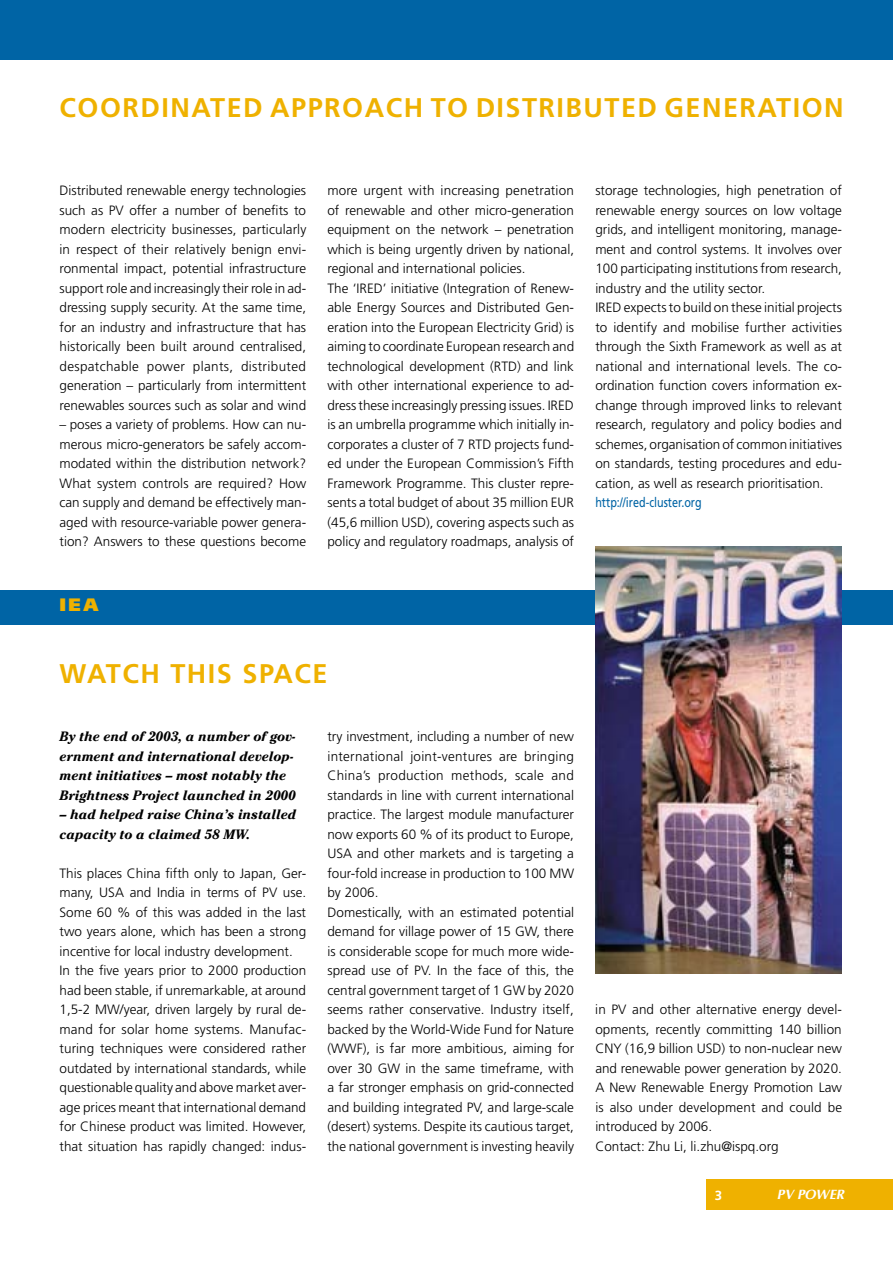
<style>
.page{position:relative;width:893px;height:1263px;background:#fff}
.page>*{position:absolute;margin:0;border:0;box-sizing:border-box;transform-origin:0 0}
.t1{font:700 27px "Frutiger";letter-spacing:.055em;color:#efb100}
.t2{font:900 18px "Frutiger";color:#efb100}
.t3{font:300 13.5px/19.5px "Frutiger";color:#000}
.t4{font:italic 700 13.5px/19.5px "Cheltenham";color:#000}
.t5{font:13.5px "Frutiger";color:#0064a5;scale:.8 1}
.t6{font:italic 700 13.5px "Optima";color:#fff}
.t7{font:700 13.2px "Frutiger";color:#fff}
</style>
<div class="page">
<div style="left:706px;top:1179px;width:187px;height:31px;background:#efb100"></div>
<div style="left:0;top:0;width:893px;height:60px;background:#0064a5"></div>
<div style="left:0;top:590px;width:893px;height:34px;background:#0064a5"></div>
<img style="left:595px;top:546px;width:247px;height:428px">
<h1 class="t1" style="left:60px;top:92px;width:786px">COORDINATED APPROACH TO DISTRIBUTED GENERATION</h1>
<p class="t3" style="left:60px;top:181px;width:248px;text-align:justify">Distributed renewable energy technologies such as PV offer a number of benefits to modern electricity businesses, particularly in respect of their relatively benign envi&shy;ronmental impact, potential infrastructure support role and increasingly their role in ad&shy;dressing supply security. At the same time, for an industry and infrastructure that has historically been built around centralised, despatchable power plants, distributed generation – particularly from intermittent renewables sources such as solar and wind</p>
<p class="t3" style="left:60px;top:415px;width:248px;text-align:justify">– poses a variety of problems. How can nu&shy;merous micro-generators be safely accom&shy;modated within the distribution network?<br>What system controls are required? How can supply and demand be effectively man&shy;aged with resource-variable power genera&shy;tion? Answers to these questions become</p>
<h2 class="t2" style="left:60px;top:594px;width:40px">IEA</h2>
<p class="t3" style="left:327px;top:181px;width:248px">more urgent with increasing penetration of renewable and other micro-generation equipment on the network – penetration which is being urgently driven by national, regional and international policies.<br>The ‘IRED’ initiative (Integration of Renew&shy;able Energy Sources and Distributed Gen&shy;eration into the European Electricity Grid) is aiming to coordinate European research and technological development (RTD) and link with other international experience to ad&shy;dress these increasingly pressing issues. IRED is an umbrella programme which initially in&shy;corporates a cluster of 7 RTD projects fund&shy;ed under the European Commission’s Fifth Framework Programme. This cluster repre&shy;sents a total budget of about 35 million EUR (45,6 million USD), covering aspects such as policy and regulatory roadmaps, analysis of</p>
<h1 class="t1" style="left:60px;top:657px;width:270px">WATCH THIS SPACE</h1>
<p class="t4" style="left:60px;top:726px;width:238px">By the end of 2003, a number of gov&shy;ernment and international develop&shy;ment initiatives – most notably the Brightness Project launched in 2000</p>
<p class="t4" style="left:60px;top:804px;width:238px">– had helped raise China’s installed capacity to a claimed 58 MW.</p>
<p class="t3" style="left:60px;top:863px;width:248px">This places China fifth only to Japan, Ger&shy;many, USA and India in terms of PV use.<br>Some 60 % of this was added in the last two years alone, which has been a strong incentive for local industry development.<br>In the five years prior to 2000 production had been stable, if unremarkable, at around 1,5-2 MW/year, driven largely by rural de&shy;mand for solar home systems. Manufac&shy;turing techniques were considered rather outdated by international standards, while questionable quality and above market aver&shy;age prices meant that international demand for Chinese product was limited. However, that situation has rapidly changed: indus-</p>
<p class="t3" style="left:327px;top:727px;width:248px">try investment, including a number of new international joint-ventures are bringing China’s production methods, scale and standards in line with current international practice. The largest module manufacturer now exports 60 % of its product to Europe, USA and other markets and is targeting a four-fold increase in production to 100 MW by 2006.<br>Domestically, with an estimated potential demand for village power of 15 GW, there is considerable scope for much more wide&shy;spread use of PV. In the face of this, the central government target of 1 GW by 2020 seems rather conservative. Industry itself, backed by the World-Wide Fund for Nature (WWF), is far more ambitious, aiming for over 30 GW in the same timeframe, with a far stronger emphasis on grid-connected and building integrated PV, and large-scale (desert) systems. Despite its cautious target, the national government is investing heavily</p>
<p class="t3" style="left:595px;top:181px;width:248px">storage technologies, high penetration of renewable energy sources on low voltage grids, and intelligent monitoring, manage&shy;ment and control systems. It involves over 100 participating institutions from research, industry and the utility sector.<br>IRED expects to build on these initial projects to identify and mobilise further activities through the Sixth Framework as well as at national and international levels. The co&shy;ordination function covers information ex&shy;change through improved links to relevant research, regulatory and policy bodies and schemes, organisation of common initiatives on standards, testing procedures and edu&shy;cation, as well as research prioritisation.</p>
<p class="t5" style="left:595px;top:494px;width:135px">http://ired-cluster.org</p>
<p class="t3" style="left:595px;top:1000px;width:248px">in PV and other alternative energy devel&shy;opments, recently committing 140 billion CNY (16,9 billion USD) to non-nuclear new and renewable power generation by 2020.<br>A New Renewable Energy Promotion Law is also under development and could be introduced by 2006.<br>Contact: Zhu Li, li.zhu@ispq.org</p>
<p class="t7" style="left:715px;top:1187px;width:9px">3</p>
<p class="t6" style="left:777px;top:1187px;width:69px">PV POWER</p>
</div>
